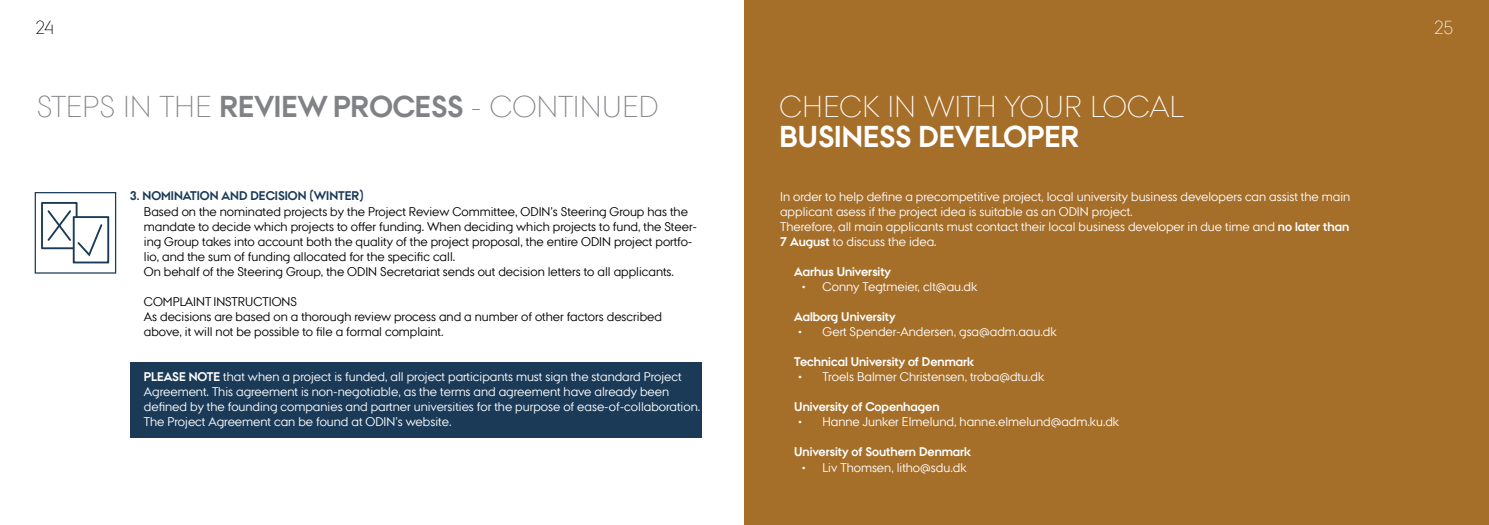
<style>
.page{position:relative;width:1489px;height:525px;background:#fff}
.page>*{position:absolute;margin:0;border:0;box-sizing:border-box;transform-origin:0 0}
.t1{font:300 30px "AU Passata";color:#808285}
.t2{font:300 30px "AU Passata";color:#fff}
.t3{font:700 30px "AU Passata";color:#fff}
.t4{font:300 18.75px "AU Passata";color:#000}
.t5{font:300 18.75px "AU Passata";color:#fff}
.t6{font:12.5px/15px "AU Passata";color:#fff}
.t7{font:12.5px/15px "AU Passata";color:#000}
.t8{font:700 12.5px "AU Passata";color:#fff}
.t9{font:700 12.5px "AU Passata";color:#1a3a58}
.s1{font-weight:700}
</style>
<div class="page">
<div style="left:130px;top:362px;width:571px;height:76px;background:#1a3a58"></div>
<div style="left:73px;top:216px;width:36px;height:47px;border:2px solid #1a3a58"></div>
<svg style="left:41px;top:202px;width:63px;height:56px"></svg>
<div style="left:35px;top:192px;width:81px;height:81px;border:1px solid #1a3a58"></div>
<div style="left:744px;top:0;width:744px;height:524px;background:#a56e29"></div>
<h2 class="t4" style="left:35px;top:17px;width:21px">24</h2>
<h2 class="t5" style="left:1433px;top:17px;width:22px">25</h2>
<h1 class="t1" style="left:37px;top:89px;width:623px">STEPS IN THE <span class="s1">REVIEW PROCESS</span> - CONTINUED</h1>
<h1 class="t2" style="left:779px;top:89px;width:405px">CHECK IN WITH YOUR LOCAL</h1>
<h1 class="t3" style="left:779px;top:119px;width:301px">BUSINESS DEVELOPER</h1>
<p class="t9" style="left:130px;top:189px;width:235px">3. NOMINATION AND DECISION (WINTER)</p>
<p class="t7" style="left:144px;top:203px;width:554px">Based on the nominated projects by the Project Review Committee, ODIN’s Steering Group has the mandate to decide which projects to offer funding. When deciding which projects to fund, the Steer&shy;ing Group takes into account both the quality of the project proposal, the entire ODIN project portfo&shy;lio, and the sum of funding allocated for the specific call.<br>On behalf of the Steering Group, the ODIN Secretariat sends out decision letters to all applicants.</p>
<p class="t7" style="left:144px;top:293px;width:519px">COMPLAINT INSTRUCTIONS<br>As decisions are based on a thorough review process and a number of other factors described above, it will not be possible to file a formal complaint.</p>
<p class="t6" style="left:144px;top:368px;width:558px"><span class="s1">PLEASE NOTE</span> that when a project is funded, all project participants must sign the standard Project Agreement. This agreement is non-negotiable, as the terms and agreement have already been defined by the founding companies and partner universities for the purpose of ease-of-collaboration.<br>The Project Agreement can be found at ODIN’s website.</p>
<p class="t6" style="left:780px;top:189px;width:571px">In order to help define a precompetitive project, local university business developers can assist the main applicant asess if the project idea is suitable as an ODIN project.<br>Therefore, all main applicants must contact their local business developer in due time and <span class="s1">no later than 7 August</span> to discuss the idea.</p>
<p class="t8" style="left:794px;top:264px;width:98px">Aarhus University</p>
<p class="t6" style="left:801px;top:279px;width:177px">• Conny Tegtmeier, clt@au.dk</p>
<p class="t8" style="left:794px;top:309px;width:103px">Aalborg University</p>
<p class="t6" style="left:797px;top:324px;width:260px">• Gert Spender-Andersen, gsa@adm.aau.dk</p>
<p class="t8" style="left:794px;top:354px;width:181px">Technical University of Denmark</p>
<p class="t6" style="left:797px;top:369px;width:248px">• Troels Balmer Christensen, troba@dtu.dk</p>
<p class="t8" style="left:794px;top:399px;width:147px">University of Copenhagen</p>
<p class="t6" style="left:797px;top:414px;width:323px">• Hanne Junker Elmelund, hanne.elmelund@adm.ku.dk</p>
<p class="t8" style="left:794px;top:444px;width:178px">University of Southern Denmark</p>
<p class="t6" style="left:801px;top:459px;width:167px">• Liv Thomsen, litho@sdu.dk</p>
</div>
